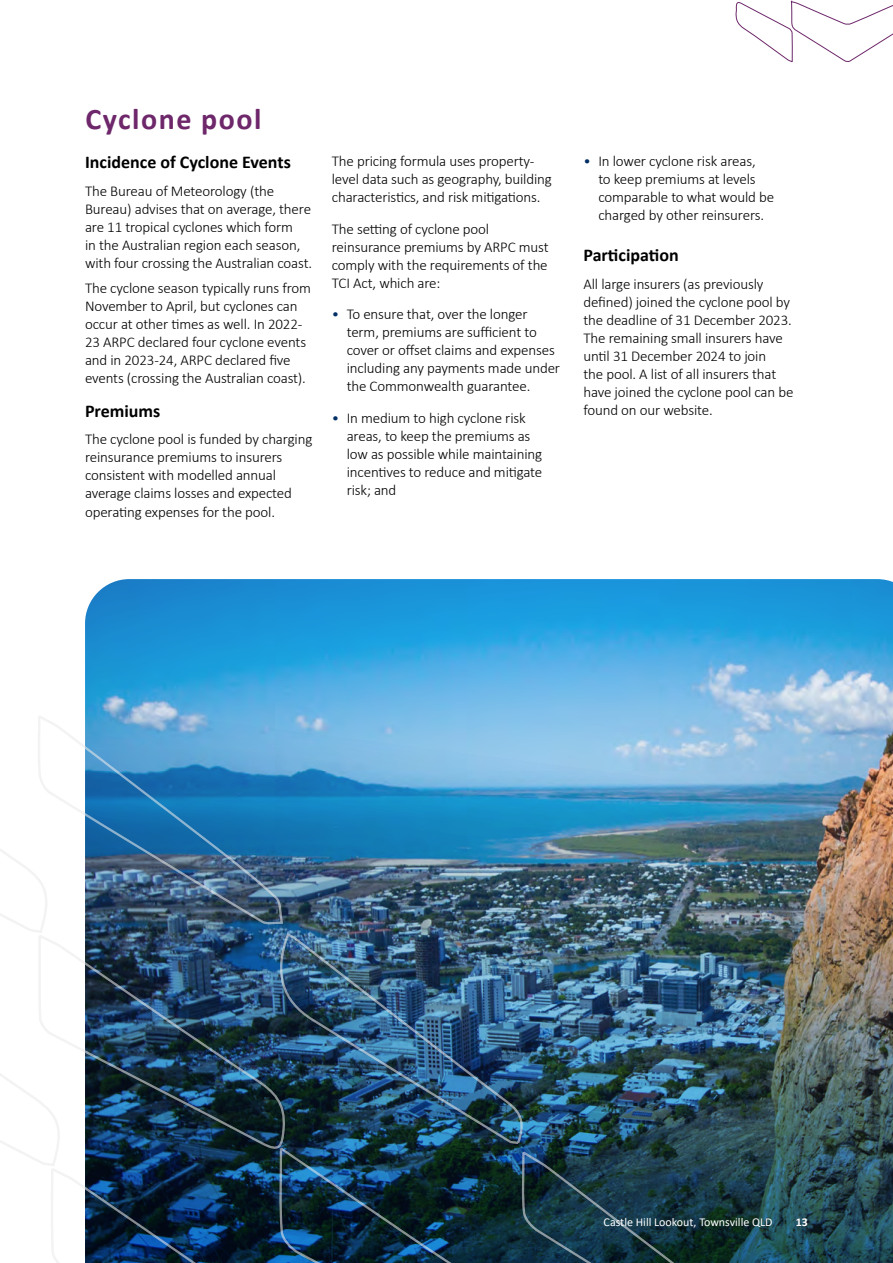
<style>
.page{position:relative;width:893px;height:1263px;background:#fff}
.page>*{position:absolute;margin:0;border:0;box-sizing:border-box;transform-origin:0 0}
.t1{font:700 30px "Calibri";letter-spacing:.05em;color:#6d276a}
.t2{font:700 18px "Calibri";color:#000}
.t3{font:300 15px/18px "Calibri";letter-spacing:-.01em;color:#000}
.t4{font:12px "Calibri";color:#fff}
.t5{font:700 12px "Calibri";color:#fff}
.s1{color:#002f65}
</style>
<div class="page">
<img style="left:85px;top:579px;width:808px;height:684px">
<svg style="left:735px;top:0;width:158px;height:62px"></svg>
<svg style="left:39px;top:933px;width:235px;height:14px"></svg>
<svg style="left:0;top:849px;width:51px;height:85px"></svg>
<img style="left:36px;top:713px;width:249px;height:215px">
<img style="left:274px;top:932px;width:250px;height:15px">
<img style="left:0;top:947px;width:770px;height:316px">
<h1 class="t1" style="left:86px;top:98px;width:178px">Cyclone pool</h1>
<p class="t2" style="left:85px;top:150px;width:207px">Incidence of Cyclone Events</p>
<p class="t3" style="left:85px;top:182px;width:229px">The Bureau of Meteorology (the Bureau) advises that on average, there are 11 tropical cyclones which form<br>in the Australian region each season, with four crossing the Australian coast.</p>
<p class="t3" style="left:85px;top:278px;width:227px">The cyclone season typically runs from November to April, but cyclones can occur at other times as well. In 2022- 23 ARPC declared four cyclone events and in 2023-24, ARPC declared five events (crossing the Australian coast).</p>
<p class="t2" style="left:85px;top:398px;width:77px">Premiums</p>
<p class="t3" style="left:85px;top:430px;width:229px">The cyclone pool is funded by charging reinsurance premiums to insurers consistent with modelled annual average claims losses and expected operating expenses for the pool.</p>
<p class="t3" style="left:332px;top:152px;width:222px">The pricing formula uses property&shy;level data such as geography, building characteristics, and risk mitigations.</p>
<p class="t3" style="left:332px;top:220px;width:218px">The setting of cyclone pool reinsurance premiums by ARPC must comply with the requirements of the<br>TCI Act, which are:</p>
<p class="t3" style="left:347px;top:305px;width:215px;text-indent:-15px"><span class="s1">•</span> To ensure that, over the longer term, premiums are sufficient to cover or offset claims and expenses including any payments made under the Commonwealth guarantee.</p>
<p class="t3" style="left:347px;top:409px;width:197px;text-indent:-15px"><span class="s1">•</span> In medium to high cyclone risk areas, to keep the premiums as low as possible while maintaining incentives to reduce and mitigate risk; and</p>
<p class="t3" style="left:598px;top:152px;width:177px;text-indent:-15px"><span class="s1">•</span> In lower cyclone risk areas,<br>to keep premiums at levels comparable to what would be charged by other reinsurers.</p>
<p class="t2" style="left:583px;top:243px;width:97px">Participation</p>
<p class="t3" style="left:583px;top:275px;width:211px">All large insurers (as previously defined) joined the cyclone pool by the deadline of 31 December 2023.<br>The remaining small insurers have until 31 December 2024 to join<br>the pool. A list of all insurers that have joined the cyclone pool can be found on our website.</p>
<p class="t4" style="left:604px;top:1214px;width:171px">Castle Hill Lookout, Townsville QLD</p>
<p class="t5" style="left:796px;top:1214px;width:14px">13</p>
</div>
